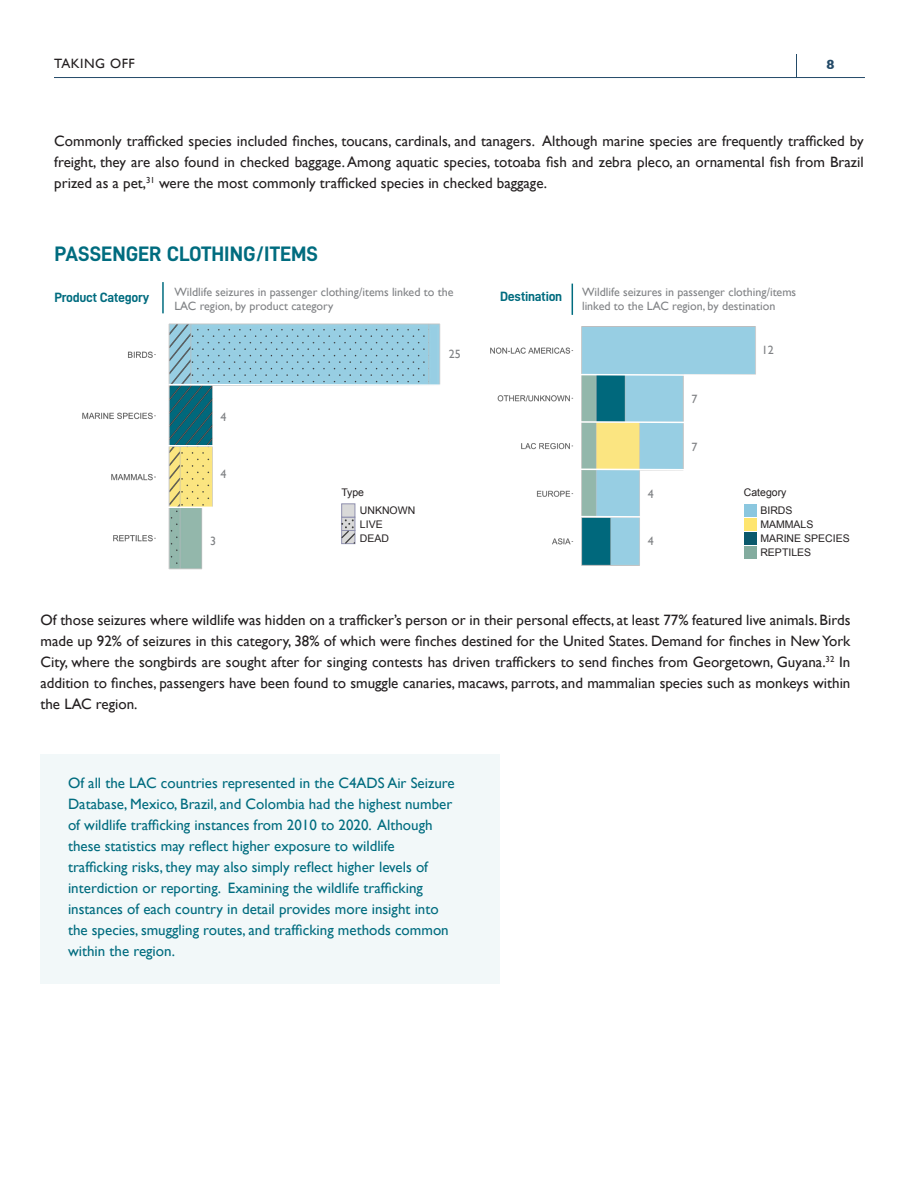
<style>
.page{position:relative;width:918px;height:1188px;background:#fff}
.page>*{position:absolute;margin:0;border:0;box-sizing:border-box;transform-origin:0 0}
.Sub_Heading{font:21px "D DIN Bold";color:#006c7f}
.t1{font:15px/21px "Gill Sans";color:#231f20;text-align:justify}
.t2{font:15px/21px "Gill Sans";color:#006c7f}
.Graph_Title{font:13.5px "D DIN Bold";letter-spacing:-.02em;color:#006c7f}
.t3{font:13.5px "Gill Sans";letter-spacing:.04em;color:#231f20}
.t4{font:700 13.5px "Gill Sans";color:#234a68}
.t5{font:12px/13.5px "Gill Sans";color:#808285}
.t6{font:10.5px "Arial";color:#231f20}
</style>
<div class="page">
<hr style="left:54px;top:77px;width:811px;height:1px;background:#234a68">
<svg style="left:796px;top:54px;width:1px;height:23px"></svg>
<div style="left:40px;top:754px;width:460px;height:230px;background:#f2f8f9"></div>
<img style="left:490px;top:326px;width:267px;height:240px">
<svg style="left:577px;top:373px;width:180px;height:4px"></svg>
<svg style="left:573px;top:420px;width:184px;height:4px"></svg>
<svg style="left:573px;top:468px;width:184px;height:4px"></svg>
<svg style="left:574px;top:515px;width:183px;height:4px"></svg>
<img style="left:82px;top:323px;width:359px;height:247px">
<svg style="left:167px;top:383px;width:335px;height:4px"></svg>
<svg style="left:147px;top:444px;width:294px;height:4px"></svg>
<svg style="left:107px;top:506px;width:334px;height:3px"></svg>
<div style="left:745px;top:504px;width:12px;height:13px;background:#8bc7df"></div>
<div style="left:745px;top:518px;width:12px;height:13px;background:#fee56f"></div>
<div style="left:745px;top:547px;width:12px;height:12px;background:#83ac9f"></div>
<div style="left:745px;top:533px;width:12px;height:12px;background:#0b596c"></div>
<svg style="left:342px;top:517px;width:13px;height:3px"></svg>
<div style="left:342px;top:504px;width:13px;height:13px;background:#d9d9d9;border:1px solid #9091af"></div>
<svg style="left:340px;top:520px;width:16px;height:25px"></svg>
<hr style="left:162px;top:282px;width:2px;height:31px;background:#006c7f">
<hr style="left:572px;top:284px;width:1px;height:31px;background:#006c7f">
<p class="t3" style="left:54px;top:55px;width:82px">TAKING OFF</p>
<p class="t4" style="left:827px;top:54px;width:10px">8</p>
<p class="t1" style="left:54px;top:131px;width:811px">Commonly trafficked species included finches, toucans, cardinals, and tanagers. Although marine species are frequently trafficked by freight, they are also found in checked baggage. Among aquatic species, totoaba fish and zebra pleco, an ornamental fish from Brazil prized as a pet,<sup>31</sup> were the most commonly trafficked species in checked baggage.</p>
<p class="Sub_Heading" style="left:55px;top:242px;width:265px">PASSENGER CLOTHING/ITEMS</p>
<p class="Graph_Title" style="left:55px;top:290px;width:96px">Product Category</p>
<p class="t5" style="left:174px;top:286px;width:281px">Wildlife seizures in passenger clothing/items linked to the</p>
<p class="Graph_Title" style="left:500px;top:289px;width:64px">Destination</p>
<p class="t5" style="left:174px;top:299px;width:160px">LAC region, by product category</p>
<p class="t5" style="left:220px;top:410px;width:7px">4</p>
<p class="t5" style="left:220px;top:467px;width:7px">4</p>
<p class="t5" style="left:210px;top:535px;width:7px">3</p>
<p class="t5" style="left:449px;top:348px;width:13px">25</p>
<p class="t6" style="left:341px;top:486px;width:24px">Type</p>
<p class="t6" style="left:360px;top:503px;width:57px">UNKNOWN</p>
<p class="t6" style="left:360px;top:517px;width:24px">LIVE</p>
<p class="t6" style="left:360px;top:532px;width:31px">DEAD</p>
<p class="t5" style="left:582px;top:286px;width:216px">Wildlife seizures in passenger clothing/items linked to the LAC region, by destination</p>
<p class="t5" style="left:648px;top:488px;width:7px">4</p>
<p class="t5" style="left:648px;top:534px;width:7px">4</p>
<p class="t5" style="left:691px;top:392px;width:7px">7</p>
<p class="t5" style="left:691px;top:440px;width:7px">7</p>
<p class="t5" style="left:762px;top:343px;width:13px">12</p>
<p class="t6" style="left:744px;top:486px;width:44px">Category</p>
<p class="t6" style="left:760px;top:503px;width:34px">BIRDS</p>
<p class="t6" style="left:760px;top:517px;width:55px">MAMMALS</p>
<p class="t6" style="left:760px;top:532px;width:91px">MARINE SPECIES</p>
<p class="t6" style="left:760px;top:546px;width:52px">REPTILES</p>
<p class="t1" style="left:40px;top:610px;width:812px">Of those seizures where wildlife was hidden on a trafficker’s person or in their personal effects, at least 77% featured live animals. Birds made up 92% of seizures in this category, 38% of which were finches destined for the United States. Demand for finches in New York City, where the songbirds are sought after for singing contests has driven traffickers to send finches from Georgetown, Guyana.<sup>32</sup> In addition to finches, passengers have been found to smuggle canaries, macaws, parrots, and mammalian species such as monkeys within the LAC region.</p>
<p class="t2" style="left:68px;top:772px;width:388px">Of all the LAC countries represented in the C4ADS Air Seizure Database, Mexico, Brazil, and Colombia had the highest number of wildlife trafficking instances from 2010 to 2020. Although these statistics may reflect higher exposure to wildlife trafficking risks, they may also simply reflect higher levels of interdiction or reporting. Examining the wildlife trafficking instances of each country in detail provides more insight into the species, smuggling routes, and trafficking methods common within the region.</p>
</div>
